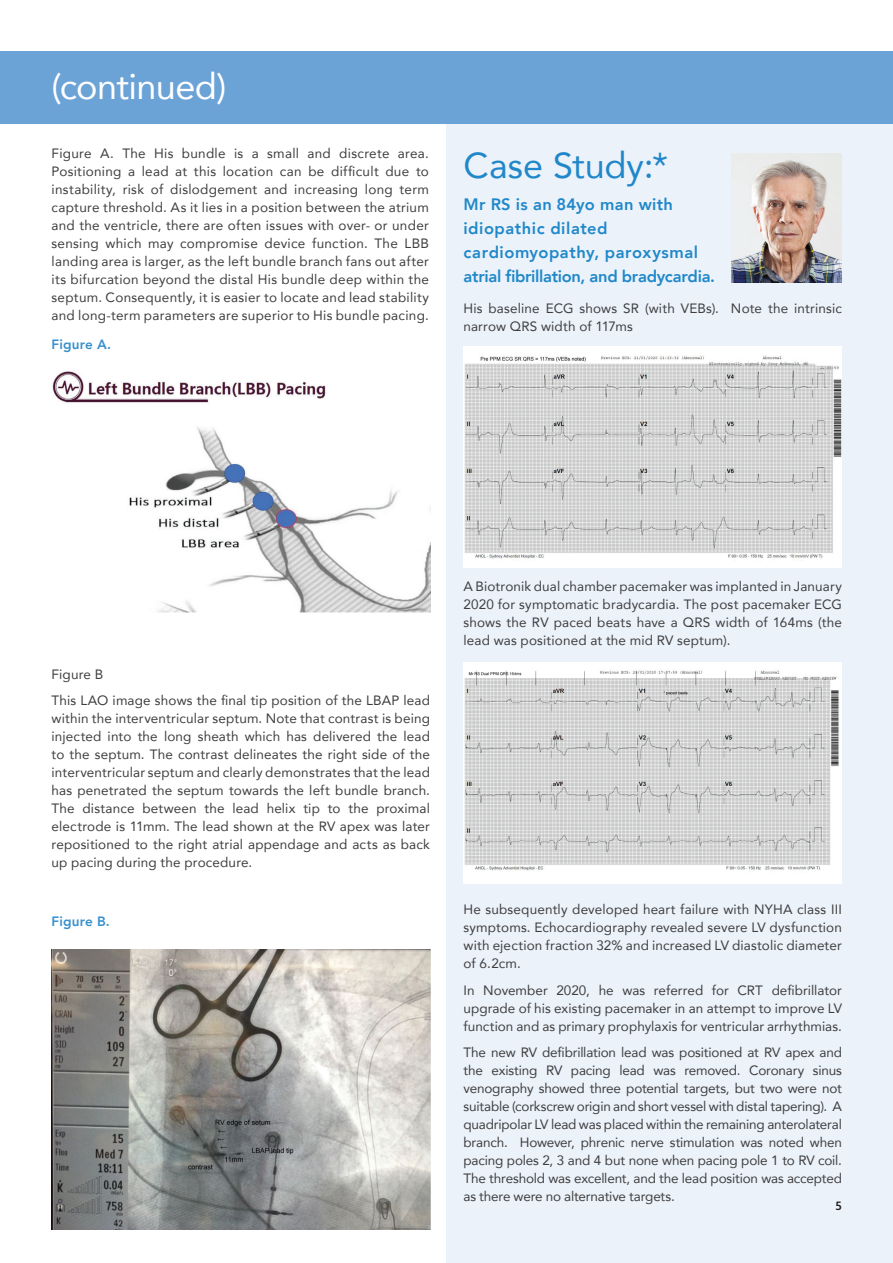
<style>
.page{position:relative;width:893px;height:1263px;background:#fff}
.page>*{position:absolute;margin:0;border:0;box-sizing:border-box;transform-origin:0 0}
.t1{font:36px "Avenir";color:#2088c9}
.t2{font:36px "Avenir";letter-spacing:-.015em;color:#fff}
.t3{font:800 16.5px/24px "Avenir";letter-spacing:.02em;color:#2088c9}
.t4{font:13.5px/18px "Avenir";letter-spacing:.01em;color:#3e3e3f;text-align:justify}
.t5{font:800 13.5px "Avenir";letter-spacing:.015em;color:#3890cd}
.t6{font:600 12px "Asap";color:#231f20}
</style>
<div class="page">
<div style="left:446px;top:123px;width:447px;height:1140px;background:#ecf2fa"></div>
<img style="left:52px;top:371px;width:378px;height:242px">
<img style="left:52px;top:949px;width:378px;height:280px">
<img style="left:731px;top:154px;width:111px;height:129px">
<img style="left:463px;top:662px;width:379px;height:222px">
<img style="left:463px;top:346px;width:379px;height:221px">
<div style="left:0;top:51px;width:893px;height:72px;background:#6ca3d7"></div>
<h1 class="t2" style="left:52px;top:58px;width:176px">(continued)</h1>
<p class="t4" style="left:52px;top:144px;width:379px">Figure A. The His bundle is a small and discrete area.<br>Positioning a lead at this location can be difficult due to instability, risk of dislodgement and increasing long term capture threshold. As it lies in a position between the atrium and the ventricle, there are often issues with over- or under sensing which may compromise device function. The LBB landing area is larger, as the left bundle branch fans out after its bifurcation beyond the distal His bundle deep within the septum. Consequently, it is easier to locate and lead stability and long-term parameters are superior to His bundle pacing.</p>
<p class="t5" style="left:52px;top:334px;width:61px">Figure A.</p>
<h1 class="t1" style="left:463px;top:136px;width:206px">Case Study:*</h1>
<p class="t3" style="left:463px;top:193px;width:253px">Mr RS is an 84yo man with idiopathic dilated cardiomyopathy, paroxysmal atrial fibrillation, and bradycardia.</p>
<p class="t4" style="left:463px;top:299px;width:380px">His baseline ECG shows SR (with VEBs). Note the intrinsic narrow QRS width of 117ms</p>
<p class="t4" style="left:52px;top:661px;width:380px;line-height:26.5px">Figure B<br>This LAO image shows the final tip position of the LBAP lead</p>
<p class="t4" style="left:52px;top:709px;width:380px">within the interventricular septum. Note that contrast is being injected into the long sheath which has delivered the lead to the septum. The contrast delineates the right side of the interventricular septum and clearly demonstrates that the lead has penetrated the septum towards the left bundle branch.<br>The distance between the lead helix tip to the proximal electrode is 11mm. The lead shown at the RV apex was later repositioned to the right atrial appendage and acts as back up pacing during the procedure.</p>
<p class="t5" style="left:52px;top:911px;width:60px">Figure B.</p>
<p class="t4" style="left:463px;top:577px;width:380px">A Biotronik dual chamber pacemaker was implanted in January 2020 for symptomatic bradycardia. The post pacemaker ECG shows the RV paced beats have a QRS width of 164ms (the lead was positioned at the mid RV septum).</p>
<p class="t4" style="left:463px;top:900px;width:380px">He subsequently developed heart failure with NYHA class III symptoms. Echocardiography revealed severe LV dysfunction with ejection fraction 32% and increased LV diastolic diameter of 6.2cm.</p>
<p class="t4" style="left:463px;top:981px;width:380px">In November 2020, he was referred for CRT defibrillator upgrade of his existing pacemaker in an attempt to improve LV function and as primary prophylaxis for ventricular arrhythmias.</p>
<p class="t4" style="left:463px;top:1043px;width:380px">The new RV defibrillation lead was positioned at RV apex and the existing RV pacing lead was removed. Coronary sinus venography showed three potential targets, but two were not suitable (corkscrew origin and short vessel with distal tapering). A quadripolar LV lead was placed within the remaining anterolateral branch. However, phrenic nerve stimulation was noted when pacing poles 2, 3 and 4 but none when pacing pole 1 to RV coil.<br>The threshold was excellent, and the lead position was accepted as there were no alternative targets.</p>
<p class="t6" style="left:835px;top:1197px;width:8px">5</p>
</div>
